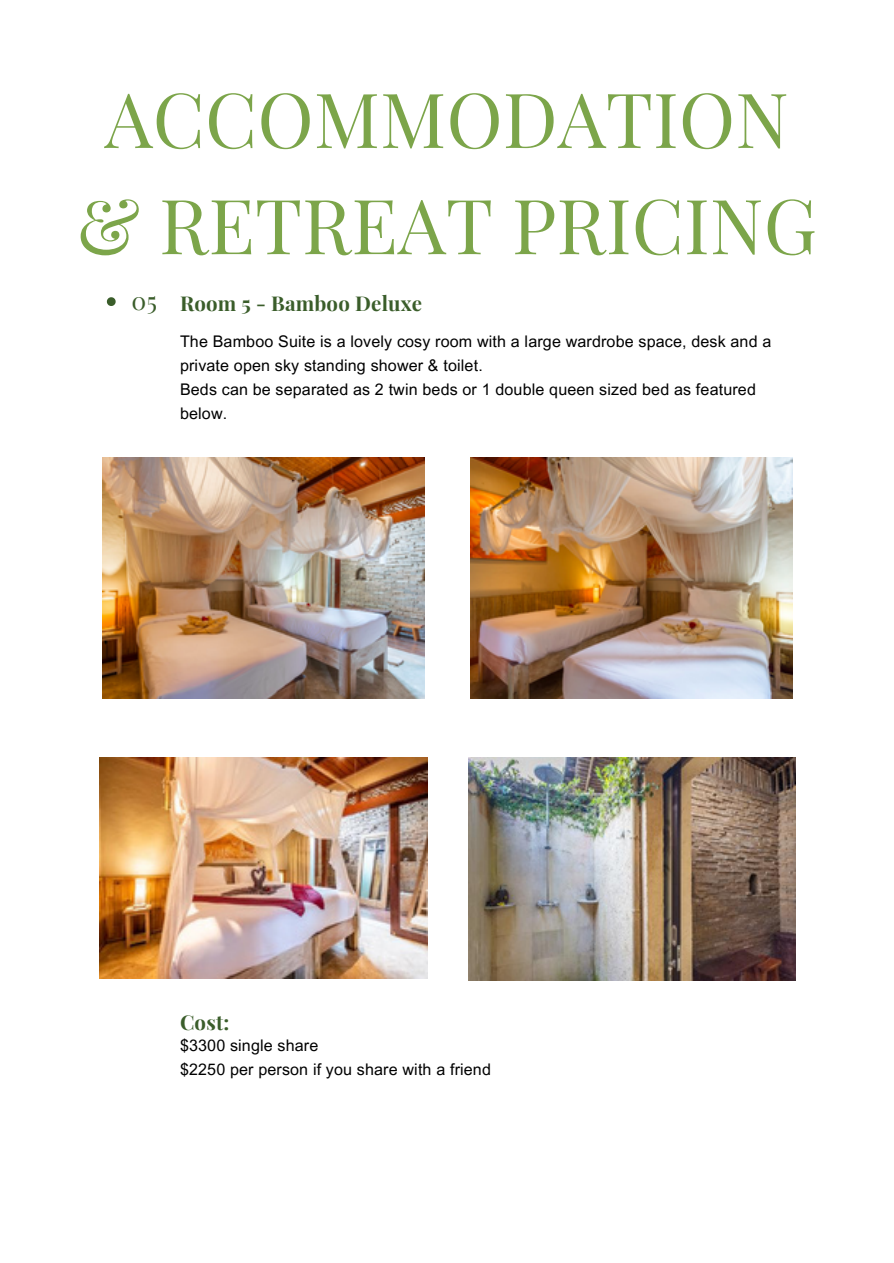
<style>
.page{position:relative;width:894px;height:1263px;background:#fff}
.page>*{position:absolute;margin:0;border:0;box-sizing:border-box;transform-origin:0 0}
.t1{font:76.2px/106.2px "Playfair Display";color:#7ca54a;text-align:center}
.t2{font:24.9px "Playfair Display";color:#3a5d2a}
.t3{font:700 20.4px "Playfair Display";letter-spacing:.01em;color:#3a5d2a}
.t4{font:15.9px/24px "Arial MT Pro";letter-spacing:.01em;color:#000}
</style>
<div class="page">
<img style="left:99px;top:757px;width:329px;height:221px">
<img style="left:470px;top:457px;width:322px;height:241px">
<img style="left:103px;top:457px;width:321px;height:241px">
<img style="left:469px;top:757px;width:326px;height:222px">
<svg style="left:107px;top:297px;width:9px;height:9px"></svg>
<p class="t1" style="left:76px;top:63px;width:741px">ACCOMMODATION &amp; RETREAT PRICING</p>
<p class="t2" style="left:131px;top:283px;width:27px">05</p>
<p class="t3" style="left:180px;top:289px;width:244px">Room 5 - Bamboo Deluxe</p>
<p class="t4" style="left:180px;top:331px;width:592px">The Bamboo Suite is a lovely cosy room with a large wardrobe space, desk and a private open sky standing shower &amp; toilet.</p>
<p class="t4" style="left:180px;top:379px;width:577px">Beds can be separated as 2 twin beds or 1 double queen sized bed as featured below.</p>
<p class="t3" style="left:180px;top:1008px;width:51px">Cost:</p>
<p class="t4" style="left:180px;top:1035px;width:140px">$3300 single share</p>
<p class="t4" style="left:180px;top:1059px;width:312px">$2250 per person if you share with a friend</p>
</div>
